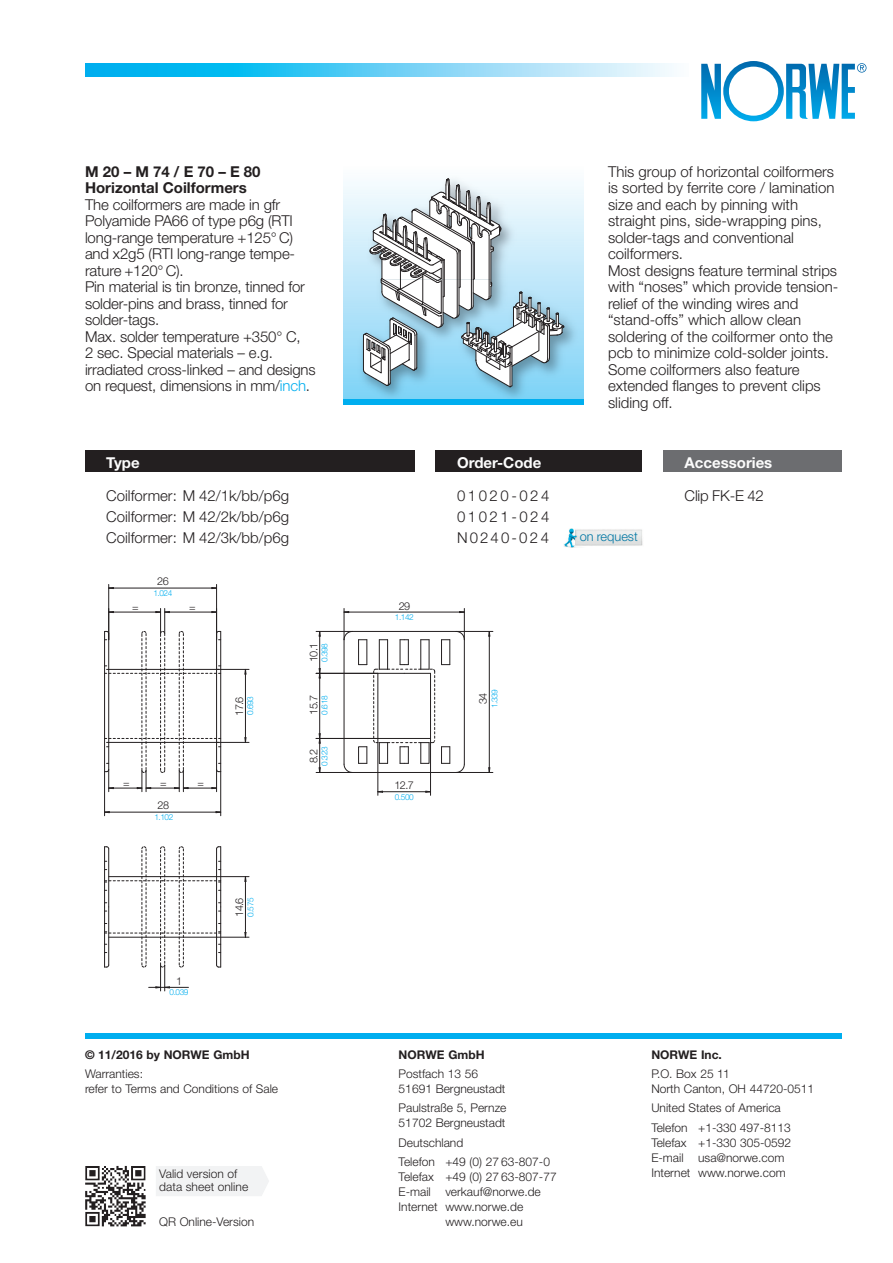
<style>
.page{position:relative;width:893px;height:1263px;background:#fff}
.page>*{position:absolute;margin:0;border:0;box-sizing:border-box;transform-origin:0 0}
.t1{font:300 15px/16.5px "Helvetica Neue";color:#231f20;text-align:justify}
.t2{font:700 15px/16.5px "Helvetica Neue";color:#231f20}
.t3{font:700 15px "Helvetica Neue";color:#fcfcfc}
.t4{font:300 12.75px "Helvetica Neue";color:#0076a3}
.t5{font:300 12px/15px "Helvetica Neue";color:#231f20}
.t6{font:700 12px "Helvetica Neue";color:#231f20}
.t7{font:300 10.8px "Helvetica Neue";letter-spacing:-.05em;color:#231f20}
.t8{font:300 8.25px "Helvetica Neue";letter-spacing:-.05em;color:#00aeef}
.s1{color:#00aeef}
</style>
<div class="page">
<hr style="left:104px;top:631px;width:1px;height:141px;background:#231f20">
<hr style="left:352px;top:772px;width:104px;height:1px;background:#231f20">
<svg style="left:343px;top:632px;width:92px;height:140px"></svg>
<hr style="left:352px;top:631px;width:104px;height:1px;background:#231f20">
<svg style="left:441px;top:631px;width:23px;height:34px"></svg>
<hr style="left:464px;top:640px;width:1px;height:124px;background:#231f20">
<svg style="left:441px;top:746px;width:24px;height:26px"></svg>
<hr style="left:104px;top:847px;width:1px;height:60px;background:#231f20">
<hr style="left:104px;top:907px;width:1px;height:60px;background:#231f20">
<hr style="left:108px;top:584px;width:1px;height:56px;background:#231f20">
<hr style="left:216px;top:584px;width:1px;height:56px;background:#231f20">
<hr style="left:113px;top:588px;width:99px;height:1px;background:#231f20">
<hr style="left:344px;top:608px;width:1px;height:32px;background:#231f20">
<hr style="left:464px;top:608px;width:1px;height:32px;background:#231f20">
<hr style="left:349px;top:612px;width:111px;height:1px;background:#231f20">
<hr style="left:456px;top:772px;width:37px;height:1px;background:#231f20">
<hr style="left:456px;top:631px;width:37px;height:1px;background:#231f20">
<hr style="left:489px;top:636px;width:1px;height:132px;background:#231f20">
<hr style="left:378px;top:738px;width:1px;height:57px;background:#231f20">
<hr style="left:430px;top:738px;width:1px;height:57px;background:#231f20">
<hr style="left:383px;top:791px;width:43px;height:1px;background:#231f20">
<svg style="left:105px;top:608px;width:116px;height:184px"></svg>
<hr style="left:104px;top:772px;width:1px;height:44px;background:#231f20">
<hr style="left:220px;top:772px;width:1px;height:44px;background:#231f20">
<hr style="left:109px;top:812px;width:107px;height:1px;background:#231f20">
<hr style="left:217px;top:937px;width:32px;height:1px;background:#231f20">
<hr style="left:217px;top:876px;width:32px;height:1px;background:#231f20">
<hr style="left:245px;top:881px;width:1px;height:51px;background:#231f20">
<svg style="left:105px;top:846px;width:116px;height:145px"></svg>
<hr style="left:217px;top:742px;width:32px;height:1px;background:#231f20">
<hr style="left:217px;top:669px;width:32px;height:1px;background:#231f20">
<hr style="left:245px;top:674px;width:1px;height:64px;background:#231f20">
<hr style="left:316px;top:772px;width:36px;height:1px;background:#231f20">
<hr style="left:316px;top:738px;width:62px;height:1px;background:#231f20">
<svg style="left:319px;top:733px;width:2px;height:39px"></svg>
<hr style="left:319px;top:678px;width:1px;height:56px;background:#231f20">
<hr style="left:316px;top:631px;width:36px;height:1px;background:#231f20">
<hr style="left:316px;top:673px;width:62px;height:1px;background:#231f20">
<svg style="left:319px;top:668px;width:2px;height:11px"></svg>
<hr style="left:319px;top:636px;width:1px;height:33px;background:#231f20">
<div style="left:436px;top:451px;width:206px;height:21px;background:#231f20"></div>
<div style="left:85px;top:451px;width:330px;height:21px;background:#231f20"></div>
<div style="left:663px;top:451px;width:179px;height:21px;background:#6c6d70"></div>
<img style="left:564px;top:529px;width:79px;height:18px">
<svg style="left:85px;top:1165px;width:61px;height:62px"></svg>
<div style="left:156px;top:1166px;width:113px;height:30px;background:#f2f3f4"></div>
<div style="left:85px;top:1033px;width:757px;height:5px;background:#00aeef"></div>
<svg style="left:701px;top:61px;width:165px;height:60px"></svg>
<svg style="left:85px;top:64px;width:589px;height:13px;background:#64cff5"></svg>
<img style="left:343px;top:182px;width:241px;height:218px">
<svg style="left:363px;top:178px;width:201px;height:210px"></svg>
<div style="left:343px;top:400px;width:241px;height:5px;background:#00aeef"></div>
<p class="t2" style="left:85px;top:164px;width:177px">M20–M74/E70–E80<br>Horizontal Coilformers</p>
<p class="t1" style="left:85px;top:197px;width:232px;text-align:left">The coilformers are made in gfr<br>Polyamide PA66 of type p6g (RTI long-range temperature +125° C) and x2g5 (RTI long-range tempe&shy;rature +120°C).<br>Pin material is tin bronze, tinned for solder-pins and brass, tinned for solder-tags.<br>Max. solder temperature +350° C,<br>2 sec. Special materials – e.g. irradiated cross-linked – and designs on request, dimensions in mm/<span class="s1">inch</span>.</p>
<p class="t3" style="left:106px;top:457px;width:35px">Type</p>
<p class="t1" style="left:106px;top:487px;width:184px;line-height:20.7px">Coilformer: M 42/1k/bb/p6g Coilformer: M 42/2k/bb/p6g Coilformer: M 42/3k/bb/p6g</p>
<p class="t7" style="left:157px;top:577px;width:13px">26</p>
<p class="t8" style="left:153px;top:590px;width:20px">1.024</p>
<p class="t7" style="left:132px;top:603px;width:8px">=</p>
<p class="t7" style="left:189px;top:603px;width:8px">=</p>
<p class="t8" style="left:247px;top:715px;width:20px;rotate:-90deg">0.693</p>
<p class="t7" style="left:235px;top:716px;width:21px;rotate:-90deg">17.6</p>
<p class="t7" style="left:310px;top:662px;width:21px;rotate:-90deg">10.1</p>
<p class="t8" style="left:322px;top:662px;width:20px;rotate:-90deg">0.398</p>
<p class="t7" style="left:310px;top:715px;width:21px;rotate:-90deg">15.7</p>
<p class="t8" style="left:322px;top:714px;width:20px;rotate:-90deg">0.618</p>
<p class="t8" style="left:322px;top:766px;width:20px;rotate:-90deg">0.323</p>
<p class="t7" style="left:310px;top:763px;width:16px;rotate:-90deg">8.2</p>
<p class="t7" style="left:399px;top:602px;width:13px">29</p>
<p class="t8" style="left:395px;top:614px;width:20px">1.142</p>
<p class="t7" style="left:123px;top:779px;width:8px">=</p>
<p class="t7" style="left:160px;top:779px;width:8px">=</p>
<p class="t7" style="left:198px;top:779px;width:8px">=</p>
<p class="t7" style="left:394px;top:781px;width:21px">12.7</p>
<p class="t7" style="left:158px;top:802px;width:13px">28</p>
<p class="t8" style="left:395px;top:794px;width:20px">0.500</p>
<p class="t8" style="left:154px;top:814px;width:20px">1.102</p>
<p class="t3" style="left:457px;top:457px;width:86px">Order-Code</p>
<p class="t1" style="left:457px;top:487px;width:94px;line-height:20.7px">01020-024<br>01021-024<br>N0240-024</p>
<p class="t1" style="left:608px;top:164px;width:232px;text-align:left">This group of horizontal coilformers is sorted by ferrite core / lamination size and each by pinning with straight pins, side-wrapping pins, solder-tags and conventional coilformers.<br>Most designs feature terminal strips with “noses” which provide tension&shy;relief of the winding wires and “stand-offs” which allow clean soldering of the coilformer onto the pcb to minimize cold-solder joints.<br>Some coilformers also feature extended flanges to prevent clips sliding off.</p>
<p class="t4" style="left:580px;top:531px;width:60px">on request</p>
<p class="t3" style="left:685px;top:457px;width:89px">Accessories</p>
<p class="t1" style="left:685px;top:489px;width:81px">Clip FK-E 42</p>
<p class="t8" style="left:492px;top:708px;width:20px;rotate:-90deg">1.339</p>
<p class="t7" style="left:479px;top:704px;width:13px;rotate:-90deg">34</p>
<p class="t7" style="left:176px;top:977px;width:8px">1</p>
<p class="t8" style="left:170px;top:989px;width:20px">0.039</p>
<p class="t7" style="left:235px;top:917px;width:21px;rotate:-90deg">14.6</p>
<p class="t8" style="left:248px;top:917px;width:20px;rotate:-90deg">0.575</p>
<p class="t6" style="left:85px;top:1050px;width:166px">© 11/2016 by NORWE GmbH</p>
<p class="t5" style="left:85px;top:1067px;width:195px">Warranties:<br>refer to Terms and Conditions of Sale</p>
<p class="t5" style="left:159px;top:1168px;width:91px;line-height:13.5px">Valid version of data sheet online</p>
<p class="t5" style="left:159px;top:1215px;width:97px">QR Online-Version</p>
<p class="t6" style="left:399px;top:1050px;width:87px">NORWE GmbH</p>
<p class="t5" style="left:399px;top:1067px;width:108px">Postfach 13 56<br>51691 Bergneustadt</p>
<p class="t5" style="left:399px;top:1102px;width:109px">Paulstraße 5, Pernze<br>51702 Bergneustadt</p>
<p class="t5" style="left:399px;top:1134px;width:153px;line-height:19.2px">Deutschland<br>Telefon +49 (0) 27 63-807-0</p>
<p class="t5" style="left:399px;top:1170px;width:160px">Telefax +49 (0) 27 63-807-77</p>
<p class="t5" style="left:399px;top:1185px;width:144px">E-mail verkauf@norwe.de</p>
<p class="t5" style="left:399px;top:1200px;width:126px">Internet www.norwe.de</p>
<p class="t5" style="left:445px;top:1215px;width:79px">www.norwe.eu</p>
<p class="t6" style="left:651px;top:1050px;width:72px">NORWE Inc.</p>
<p class="t5" style="left:651px;top:1067px;width:164px">P.O. Box 25 11<br>North Canton, OH 44720-0511</p>
<p class="t5" style="left:651px;top:1100px;width:141px;line-height:19.2px">United States of America<br>Telefon +1-330 497-8113</p>
<p class="t5" style="left:651px;top:1136px;width:141px">Telefax +1-330 305-0592<br>E-mail usa@norwe.com<br>Internet www.norwe.com</p>
</div>
